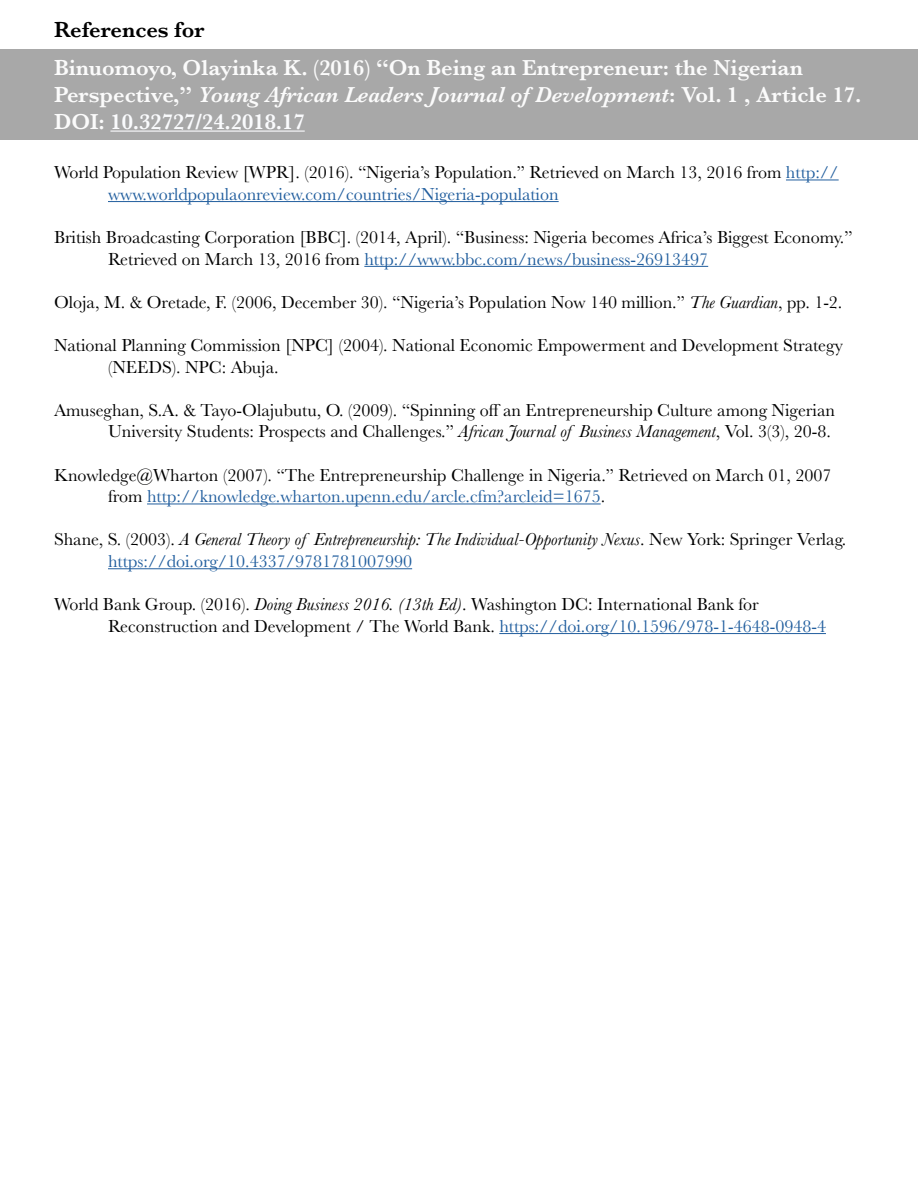
<style>
.page{position:relative;width:918px;height:1188px;background:#fff}
.page>*{position:absolute;margin:0;border:0;box-sizing:border-box;transform-origin:0 0}
.t1{font:600 22.5px/27px "Baskerville";color:#fbfbfb}
.t2{font:600 22.5px "Baskerville";color:#000}
.t3{font:18px/21.6px "Baskerville";color:#000}
.t4{font:italic 18px/21.6px "Baskerville";color:#000}
.s1{font-style:italic}
.s2{color:#fafbfd}
.s3{color:#215e9e}
.s4{font-style:normal}
.s5{font-style:normal;color:#215e9e}
</style>
<div class="page">
<div style="left:0;top:50px;width:918px;height:90px;background:#a8a8a8"></div>
<hr style="left:110px;top:131px;width:195px;height:1px;background:#fafbfd">
<hr style="left:786px;top:180px;width:53px;height:1px;background:#215e9e">
<hr style="left:108px;top:201px;width:451px;height:1px;background:#215e9e">
<hr style="left:364px;top:266px;width:344px;height:1px;background:#215e9e">
<hr style="left:147px;top:504px;width:454px;height:1px;background:#215e9e">
<hr style="left:108px;top:568px;width:304px;height:1px;background:#215e9e">
<hr style="left:499px;top:633px;width:327px;height:1px;background:#215e9e">
<p class="t2" style="left:54px;top:14px;width:152px">References for</p>
<p class="t1" style="left:54px;top:54px;width:809px">Binuomoyo, Olayinka K. (2016) “On Being an Entrepreneur: the Nigerian<br>Perspective,” <span class="s1">Young African Leaders Journal of Development</span>: Vol. 1 , Article 17.<br>DOI: <span class="s2">10.32727/24.2018.17</span></p>
<p class="t3" style="left:108px;top:162px;width:732px;text-indent:-54px">World Population Review [WPR]. (2016). “Nigeria’s Population.” Retrieved on March 13, 2016 from <span class="s3">http:// www.worldpopulaonreview.com/countries/Nigeria-population</span></p>
<p class="t3" style="left:108px;top:227px;width:746px;text-indent:-54px">British Broadcasting Corporation [BBC]. (2014, April). “Business: Nigeria becomes Africa’s Biggest Economy.”<br>Retrieved on March 13, 2016 from <span class="s3">http://www.bbc.com/news/business-26913497</span></p>
<p class="t3" style="left:54px;top:291px;width:790px">Oloja, M. &amp; Oretade, F. (2006, December 30). “Nigeria’s Population Now 140 million.” <span class="s1">The Guardian</span>, pp. 1-2.</p>
<p class="t3" style="left:108px;top:335px;width:737px;text-indent:-54px">National Planning Commission [NPC] (2004). National Economic Empowerment and Development Strategy (NEEDS). NPC: Abuja.</p>
<p class="t3" style="left:54px;top:399px;width:783px;text-align:right">Amuseghan, S.A. &amp; Tayo-Olajubutu, O. (2009). “Spinning off an Entrepreneurship Culture among Nigerian<br>University Students: Prospects and Challenges.” <span class="s1">African Journal of Business Management</span>, Vol. 3(3), 20-8.</p>
<p class="t3" style="left:108px;top:464px;width:725px;text-indent:-54px">Knowledge@Wharton (2007). “The Entrepreneurship Challenge in Nigeria.” Retrieved on March 01, 2007 from <span class="s3">http://knowledge.wharton.upenn.edu/arcle.cfm?arcleid=1675</span>.</p>
<p class="t4" style="left:108px;top:529px;width:740px;text-indent:-54px"><span class="s4">Shane, S. (2003).</span> A General Theory of Entrepreneurship: The Individual-Opportunity Nexus<span class="s4">. New York: Springer Verlag. </span><span class="s5">https://doi.org/10.4337/9781781007990</span></p>
<p class="t3" style="left:108px;top:594px;width:720px;text-indent:-54px">World Bank Group. (2016). <span class="s1">Doing Business 2016. (13th Ed)</span>. Washington DC: International Bank for<br>Reconstruction and Development / The World Bank. <span class="s3">https://doi.org/10.1596/978-1-4648-0948-4</span></p>
</div>
